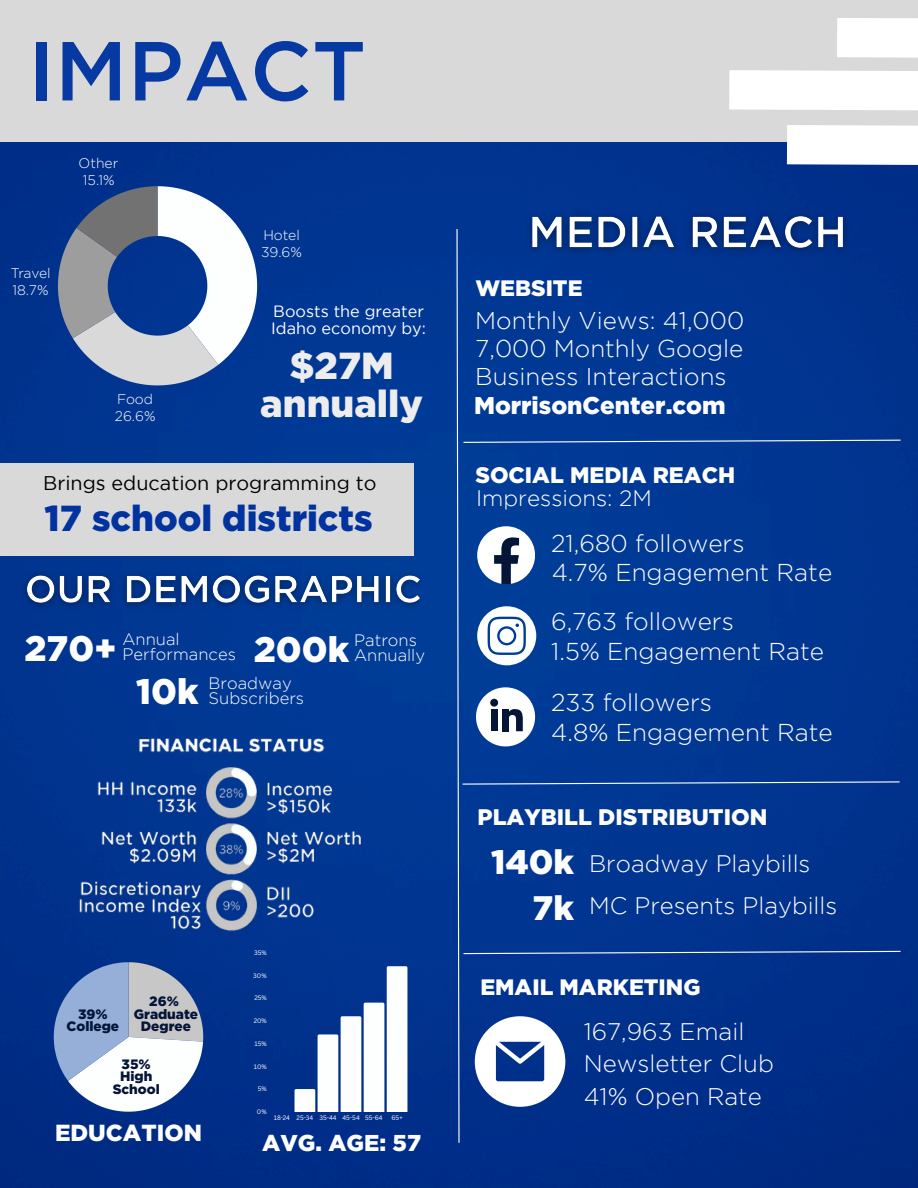
<style>
.page{position:relative;width:918px;height:1188px;background:#fff}
.page>*{position:absolute;margin:0;border:0;box-sizing:border-box;transform-origin:0 0}
.t1{font:500 83.4px "Gotham";letter-spacing:.005em;color:#0739a2}
.t2{font:900 37.65px/38.2px "Gotham";color:#ededed;text-align:center}
.t3{font:900 36.15px "Gotham";color:#0032a0}
.t4{font:900 35.55px "Gotham";color:#fff}
.t5{font:900 34.05px "Gotham";color:#fff}
.t6{font:300 24.45px "Gotham";color:#fff}
.t7{font:300 24.15px/28.2px "Gotham";color:#fff}
.t8{font:900 24.15px "Gotham";color:#fff}
.t9{font:300 24px/32.7px "Gotham";color:#fff}
.t10{font:300 23.85px "Gotham";color:#fff}
.t11{font:900 23.25px "Gotham";color:#fff}
.t12{font:900 22.95px "Gotham";color:#fff}
.t13{font:900 22.5px "Gotham";color:#fff}
.t14{font:900 22.35px "Gotham";color:#fff}
.t15{font:300 22.35px "Gotham";color:#fff}
.t16{font:19.8px "Gotham";color:#000}
.t17{font:300 16.5px/14.9px "Gotham";color:#fff}
.t18{font:16.2px/16.6px "Gotham";color:#fff}
.t19{font:300 13.95px/17px "Gotham";color:#fff}
.t20{font:300 13.95px/17px "Gotham";letter-spacing:-.025em;color:#fff}
.t21{font:900 13.65px/12.5px "Gotham";color:#041537;text-align:center}
.t22{font:6.3px "Canva Sans";color:#fff}
</style>
<div class="page">
<img style="left:0;top:142px;width:918px;height:1046px">
<div style="left:0;top:0;width:918px;height:142px;background:#d9d9d9"></div>
<div style="left:837px;top:18px;width:81px;height:40px;background:#fff"></div>
<div style="left:729px;top:70px;width:189px;height:41px;background:#fff"></div>
<svg style="left:787px;top:125px;width:131px;height:41px"></svg>
<img style="left:518px;top:204px;width:341px;height:24px">
<svg style="left:456px;top:228px;width:446px;height:916px"></svg>
<img style="left:15px;top:564px;width:418px;height:53px">
<img style="left:71px;top:732px;width:301px;height:206px">
<svg style="left:58px;top:186px;width:199px;height:199px"></svg>
<div style="left:0;top:463px;width:413px;height:92px;background:#d9d9d9"></div>
<svg style="left:54px;top:962px;width:149px;height:150px"></svg>
<svg style="left:295px;top:966px;width:112px;height:146px"></svg>
<p class="t1" style="left:28px;top:40px;width:339px">IMPACT</p>
<p class="t19" style="left:79px;top:154px;width:41px;text-align:center">Other<br>15.1%</p>
<p class="t20" style="left:11px;top:265px;width:41px">Travel<br>18.7%</p>
<p class="t19" style="left:115px;top:391px;width:42px">Food<br>26.6%</p>
<p class="t19" style="left:261px;top:227px;width:42px">Hotel<br>39.6%</p>
<h6 class="t18" style="left:271px;top:304px;width:156px">Boosts the greater<br>Idaho economy by:</h6>
<p class="t2" style="left:260px;top:346px;width:164px">$27M annually</p>
<h4 class="t16" style="left:43px;top:476px;width:335px">Brings education programming to</h4>
<h5 class="t3" style="left:45px;top:497px;width:330px">17 school districts</h5>
<p class="t4" style="left:24px;top:628px;width:94px">270+</p>
<p class="t17" style="left:123px;top:633px;width:115px">Annual<br>Performances</p>
<p class="t4" style="left:254px;top:628px;width:97px">200k</p>
<h6 class="t17" style="left:354px;top:633px;width:64px">Patrons</h6>
<h4 class="t17" style="left:354px;top:647px;width:73px">Annually</h4>
<h6 class="t4" style="left:136px;top:671px;width:64px">10k</h6>
<p class="t17" style="left:209px;top:676px;width:85px">Broadway</p>
<p class="t17" style="left:209px;top:691px;width:97px">Subscribers</p>
<p class="t21" style="left:149px;top:995px;width:31px">26%</p>
<p class="t21" style="left:134px;top:1007px;width:66px">Graduate</p>
<p class="t21" style="left:141px;top:1020px;width:52px">Degree</p>
<p class="t21" style="left:122px;top:1058px;width:31px">35%</p>
<p class="t21" style="left:113px;top:1070px;width:49px">High<br>School</p>
<h4 class="t21" style="left:78px;top:1007px;width:31px">39%</h4>
<p class="t21" style="left:67px;top:1020px;width:54px">College</p>
<p class="t11" style="left:55px;top:1119px;width:148px">EDUCATION</p>
<p class="t22" style="left:254px;top:948px;width:14px">35%</p>
<p class="t22" style="left:253px;top:971px;width:15px">30%</p>
<p class="t22" style="left:254px;top:994px;width:14px">25%</p>
<p class="t22" style="left:254px;top:1016px;width:15px">20%</p>
<p class="t22" style="left:254px;top:1039px;width:14px">15%</p>
<p class="t22" style="left:254px;top:1062px;width:14px">10%</p>
<p class="t22" style="left:258px;top:1085px;width:10px">5%</p>
<p class="t22" style="left:257px;top:1107px;width:11px">0%</p>
<p class="t22" style="left:274px;top:1113px;width:111px">18-24 25-34 35-44 45-54 55-64</p>
<p class="t22" style="left:392px;top:1113px;width:13px">65+</p>
<p class="t12" style="left:262px;top:1129px;width:160px">AVG. AGE: 57</p>
<h6 class="t14" style="left:475px;top:275px;width:109px">WEBSITE</h6>
<p class="t7" style="left:475px;top:308px;width:270px">Monthly Views: 41,000</p>
<h6 class="t7" style="left:475px;top:336px;width:270px">7,000 Monthly Google<br>Business Interactions</h6>
<h4 class="t8" style="left:474px;top:391px;width:253px">MorrisonCenter.com</h4>
<h4 class="t14" style="left:475px;top:462px;width:261px">SOCIAL MEDIA REACH</h4>
<p class="t15" style="left:476px;top:490px;width:177px">Impressions: 2M</p>
<h4 class="t6" style="left:551px;top:530px;width:195px">21,680 followers</h4>
<p class="t6" style="left:552px;top:559px;width:282px">4.7% Engagement Rate</p>
<p class="t6" style="left:551px;top:608px;width:184px">6,763 followers</p>
<h5 class="t6" style="left:551px;top:638px;width:274px">1.5% Engagement Rate</h5>
<h6 class="t6" style="left:551px;top:689px;width:162px">233 followers</h6>
<p class="t6" style="left:551px;top:719px;width:283px">4.8% Engagement Rate</p>
<p class="t13" style="left:478px;top:804px;width:291px">PLAYBILL DISTRIBUTION</p>
<h5 class="t5" style="left:491px;top:843px;width:85px">140k</h5>
<p class="t10" style="left:589px;top:854px;width:223px">Broadway Playbills</p>
<p class="t10" style="left:589px;top:897px;width:250px">MC Presents Playbills</p>
<h4 class="t5" style="left:533px;top:888px;width:43px">7k</h4>
<h6 class="t14" style="left:480px;top:975px;width:222px">EMAIL MARKETING</h6>
<p class="t9" style="left:584px;top:1015px;width:162px">167,963 Email</p>
<h1 class="t9" style="left:584px;top:1047px;width:192px">Newsletter Club<br>41% Open Rate</h1>
</div>
